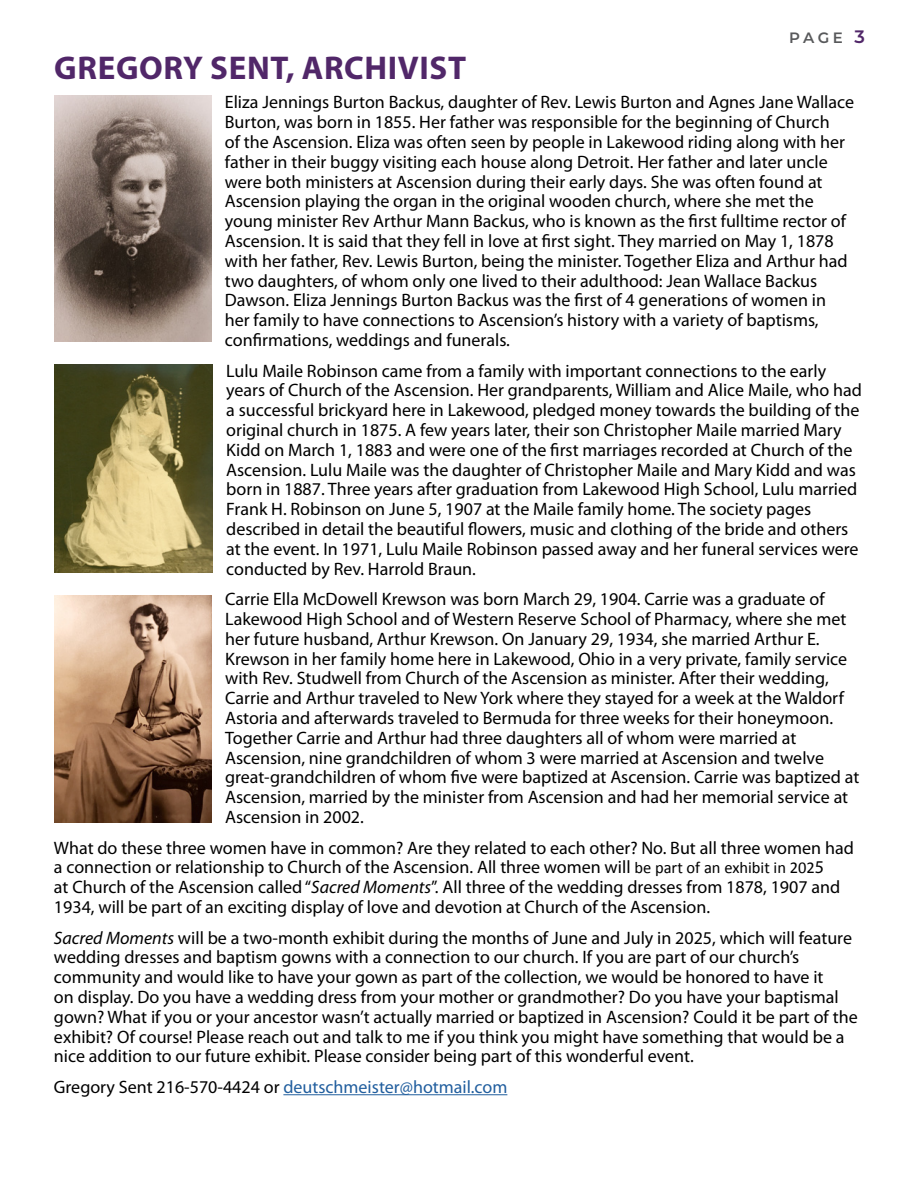
<style>
.page{position:relative;width:918px;height:1188px;background:#fff}
.page>*{position:absolute;margin:0;border:0;box-sizing:border-box;transform-origin:0 0}
.t1{font:700 33px "Myriad Pro";letter-spacing:.02em;color:#512769}
.t2{font:18px/19.8px "Myriad Pro";color:#000}
.t3{font:18px "Myriad Pro";color:#215e9e}
.t4{font:600 15px "Montserrat";color:#58595b}
.s1{font-size:18px;color:#512769}
.s2{font-family:"Calibri";font-size:16.5px}
.s3{font-style:italic}
.s4{color:#000}
</style>
<div class="page">
<hr style="left:283px;top:1094px;width:224px;height:1px;background:#215e9e">
<img style="left:54px;top:95px;width:157px;height:246px">
<img style="left:54px;top:365px;width:159px;height:207px">
<img style="left:54px;top:596px;width:158px;height:227px">
<p class="t4" style="left:789px;top:27px;width:77px">PAGE <span class="s1">3</span></p>
<h1 class="t1" style="left:54px;top:49px;width:413px">GREGORY SENT, ARCHIVIST</h1>
<p class="t2" style="left:225px;top:93px;width:631px">Eliza Jennings Burton Backus, daughter of Rev. Lewis Burton and Agnes Jane Wallace Burton, was born in 1855. Her father was responsible for the beginning of Church<br>of the Ascension. Eliza was often seen by people in Lakewood riding along with her father in their buggy visiting each house along Detroit. Her father and later uncle were both ministers at Ascension during their early days. She was often found at Ascension playing the organ in the original wooden church, where she met the young minister Rev Arthur Mann Backus, who is known as the first fulltime rector of Ascension. It is said that they fell in love at first sight. They married on May 1, 1878 with her father, Rev. Lewis Burton, being the minister. Together Eliza and Arthur had two daughters, of whom only one lived to their adulthood: Jean Wallace Backus Dawson. Eliza Jennings Burton Backus was the first of 4 generations of women in her family to have connections to Ascension’s history with a variety of baptisms, confirmations, weddings and funerals.</p>
<p class="t2" style="left:226px;top:361px;width:637px">Lulu Maile Robinson came from a family with important connections to the early years of Church of the Ascension. Her grandparents, William and Alice Maile, who had a successful brickyard here in Lakewood, pledged money towards the building of the original church in 1875. A few years later, their son Christopher Maile married Mary Kidd on March 1, 1883 and were one of the first marriages recorded at Church of the Ascension. Lulu Maile was the daughter of Christopher Maile and Mary Kidd and was born in 1887. Three years after graduation from Lakewood High School, Lulu married Frank H. Robinson on June 5, 1907 at the Maile family home. The society pages described in detail the beautiful flowers, music and clothing of the bride and others at the event. In 1971, Lulu Maile Robinson passed away and her funeral services were conducted by Rev. Harrold Braun.</p>
<p class="t2" style="left:225px;top:590px;width:636px">Carrie Ella McDowell Krewson was born March 29, 1904. Carrie was a graduate of Lakewood High School and of Western Reserve School of Pharmacy, where she met her future husband, Arthur Krewson. On January 29, 1934, she married Arthur E.<br>Krewson in her family home here in Lakewood, Ohio in a very private, family service with Rev. Studwell from Church of the Ascension as minister. After their wedding, Carrie and Arthur traveled to New York where they stayed for a week at the Waldorf Astoria and afterwards traveled to Bermuda for three weeks for their honeymoon.<br>Together Carrie and Arthur had three daughters all of whom were married at Ascension, nine grandchildren of whom 3 were married at Ascension and twelve great-grandchildren of whom five were baptized at Ascension. Carrie was baptized at Ascension, married by the minister from Ascension and had her memorial service at Ascension in 2002.</p>
<p class="t2" style="left:54px;top:838px;width:801px">What do these three women have in common? Are they related to each other? No. But all three women had a connection or relationship to Church of the Ascension. All three women will <span class="s2">be part of an exhibit in 202</span>5<br>at Church of the Ascension called “<span class="s3">Sacred Moments</span>”. All three of the wedding dresses from 1878, 1907 and 1934, will be part of an exciting display of love and devotion at Church of the Ascension.</p>
<p class="t2" style="left:54px;top:928px;width:805px"><span class="s3">Sacred Moments</span> will be a two-month exhibit during the months of June and July in 2025, which will feature wedding dresses and baptism gowns with a connection to our church. If you are part of our church’s community and would like to have your gown as part of the collection, we would be honored to have it<br>on display. Do you have a wedding dress from your mother or grandmother? Do you have your baptismal gown? What if you or your ancestor wasn’t actually married or baptized in Ascension? Could it be part of the exhibit? Of course! Please reach out and talk to me if you think you might have something that would be a nice addition to our future exhibit. Please consider being part of this wonderful event.</p>
<p class="t3" style="left:54px;top:1077px;width:455px"><span class="s4">Gregory Sent 216-570-4424 or</span> deutschmeister@hotmail.com</p>
</div>
